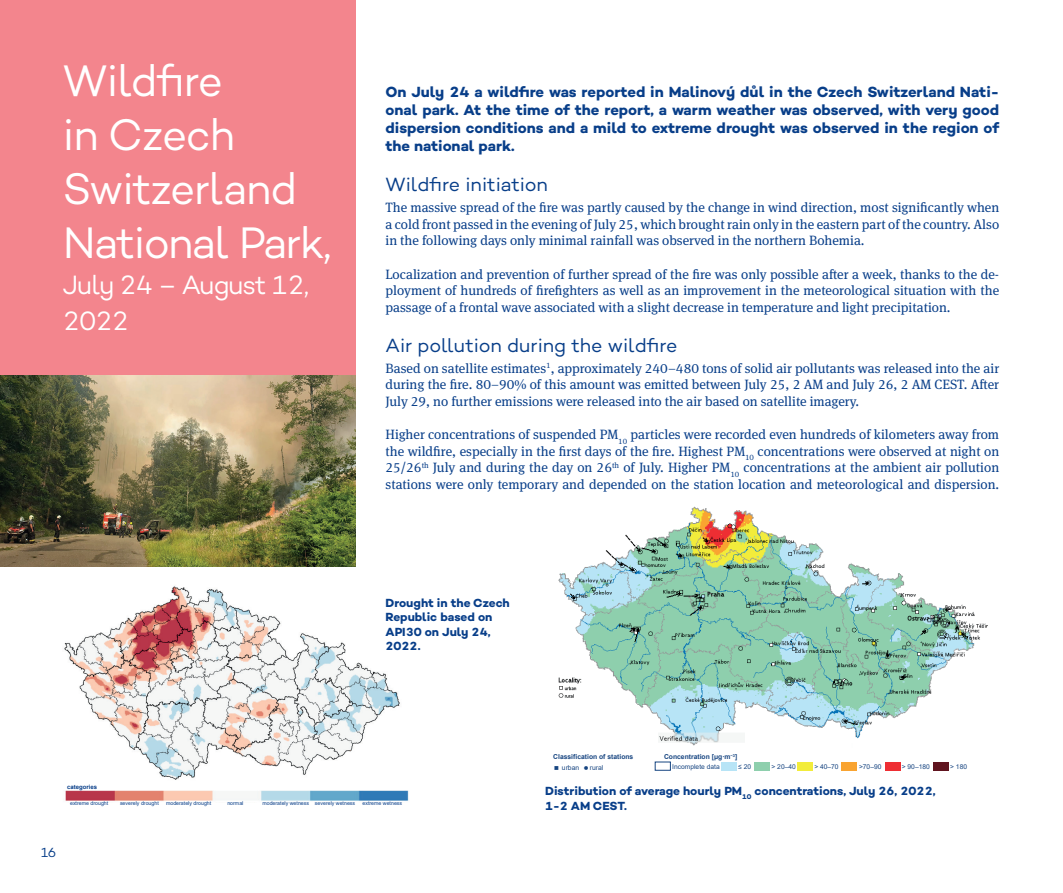
<style>
.page{position:relative;width:1063px;height:893px;background:#fff}
.page>*{position:absolute;margin:0;border:0;box-sizing:border-box;transform-origin:0 0}
.t1{font:45px/54px "Campton";letter-spacing:-.03em;color:#fff;scale:.96 1}
.t2{font:27px/36px "Campton";letter-spacing:-.04em;color:#fff;scale:.96 1}
.t3{font:19.5px "Campton";color:#083e89}
.t4{font:700 15px/18px "Campton";letter-spacing:-.005em;color:#083e89;text-align:justify}
.t5{font:13.5px/16.5px "Meta Serif Pro";color:#083e89;text-align:justify}
.t6{font:13.5px "Campton";color:#083e89}
.t7{font:700 12px/14.4px "Campton";letter-spacing:-.005em;color:#083e89}
.t8{font:700 6.75px "Arial";color:#174581}
.t9{font:6.75px "Arial";color:#174581}
.t10{font:6.6px "Arial";color:#174581}
.t11{font:700 6px "Arial";color:#083e89}
.t12{font:5.25px "Arial";color:#083e89}
</style>
<div class="page">
<div style="left:0;top:0;width:356px;height:429px;background:#f3858d"></div>
<img style="left:0;top:376px;width:356px;height:191px">
<img style="left:65px;top:790px;width:344px;height:11px">
<img style="left:558px;top:506px;width:430px;height:240px">
<img style="left:64px;top:586px;width:336px;height:194px">
<div style="left:655px;top:762px;width:16px;height:9px;border:1px solid #174581"></div>
<div style="left:885px;top:762px;width:15px;height:8px;background:#ee2e33"></div>
<div style="left:842px;top:762px;width:15px;height:8px;background:#f9a431"></div>
<div style="left:798px;top:762px;width:15px;height:8px;background:#f2ec3b"></div>
<div style="left:754px;top:762px;width:15px;height:8px;background:#8ecfad"></div>
<div style="left:722px;top:762px;width:15px;height:8px;background:#b7e4f6"></div>
<div style="left:933px;top:762px;width:15px;height:8px;background:#60141f"></div>
<h1 class="t1" style="left:63px;top:53px;width:281px">Wildfire<br>in Czech<br>Switzerland<br>National Park,</h1>
<h2 class="t2" style="left:63px;top:266px;width:258px">July 24 – August 12,<br>2022</h2>
<p class="t4" style="left:386px;top:83px;width:615px">On July 24 a wildfire was reported in Malinový důl in the Czech Switzerland Nati&shy;onal park. At the time of the report, a warm weather was observed, with very good dispersion conditions and a mild to extreme drought was observed in the region of the national park.</p>
<h3 class="t3" style="left:386px;top:173px;width:164px">Wildfire initiation</h3>
<p class="t5" style="left:386px;top:199px;width:615px">The massive spread of the fire was partly caused by the change in wind direction, most significantly when a cold front passed in the evening of July 25, which brought rain only in the eastern part of the country. Also in the following days only minimal rainfall was observed in the northern Bohemia.</p>
<p class="t5" style="left:386px;top:265px;width:615px">Localization and prevention of further spread of the fire was only possible after a week, thanks to the de&shy;ployment of hundreds of firefighters as well as an improvement in the meteorological situation with the passage of a frontal wave associated with a slight decrease in temperature and light precipitation.</p>
<h3 class="t3" style="left:386px;top:333px;width:294px">Air pollution during the wildfire</h3>
<p class="t5" style="left:386px;top:359px;width:615px">Based on satellite estimates<sup>1</sup>, approximately 240–480 tons of solid air pollutants was released into the air during the fire. 80–90% of this amount was emitted between July 25, 2 AM and July 26, 2 AM CEST. After July 29, no further emissions were released into the air based on satellite imagery.</p>
<p class="t5" style="left:386px;top:426px;width:615px">Higher concentrations of suspended PM<sub>10</sub> particles were recorded even hundreds of kilometers away from the wildfire, especially in the first days of the fire. Highest PM<sub>10</sub> concentrations were observed at night on 25/26<sup>th</sup> July and during the day on 26<sup>th</sup> of July. Higher PM<sub>10</sub> concentrations at the ambient air pollution stations were only temporary and depended on the station location and meteorological and dispersion.</p>
<p class="t7" style="left:386px;top:596px;width:126px">Drought in the Czech<br>Republic based on<br>API30 on July 24,<br>2022.</p>
<p class="t8" style="left:553px;top:752px;width:82px">Classification of stations</p>
<p class="t9" style="left:562px;top:763px;width:19px">urban</p>
<p class="t9" style="left:590px;top:763px;width:15px">rural</p>
<p class="t8" style="left:664px;top:752px;width:75px">Concentration [μg·m<sup>−3</sup>]</p>
<p class="t10" style="left:672px;top:762px;width:49px">Incomplete data</p>
<p class="t10" style="left:738px;top:762px;width:14px">≤ 20</p>
<p class="t10" style="left:772px;top:762px;width:26px">&gt; 20–40</p>
<p class="t10" style="left:814px;top:762px;width:26px">&gt; 40–70</p>
<p class="t10" style="left:859px;top:762px;width:24px">&gt;70–90</p>
<p class="t10" style="left:902px;top:762px;width:29px">&gt; 90–180</p>
<p class="t10" style="left:950px;top:762px;width:18px">&gt; 180</p>
<p class="t11" style="left:67px;top:783px;width:32px">categories</p>
<p class="t12" style="left:70px;top:800px;width:40px">extreme drought</p>
<p class="t12" style="left:120px;top:800px;width:40px">severely drought</p>
<p class="t12" style="left:166px;top:800px;width:47px">moderately drought</p>
<p class="t12" style="left:227px;top:800px;width:18px">normal</p>
<p class="t12" style="left:262px;top:800px;width:94px">moderately wetness severely wetness</p>
<p class="t12" style="left:362px;top:800px;width:41px">extreme wetness</p>
<p class="t6" style="left:41px;top:844px;width:17px">16</p>
<p class="t7" style="left:545px;top:784px;width:392px">Distribution of average hourly PM<sub>10</sub> concentrations, July 26, 2022,<br>1-2 AM CEST.</p>
</div>
